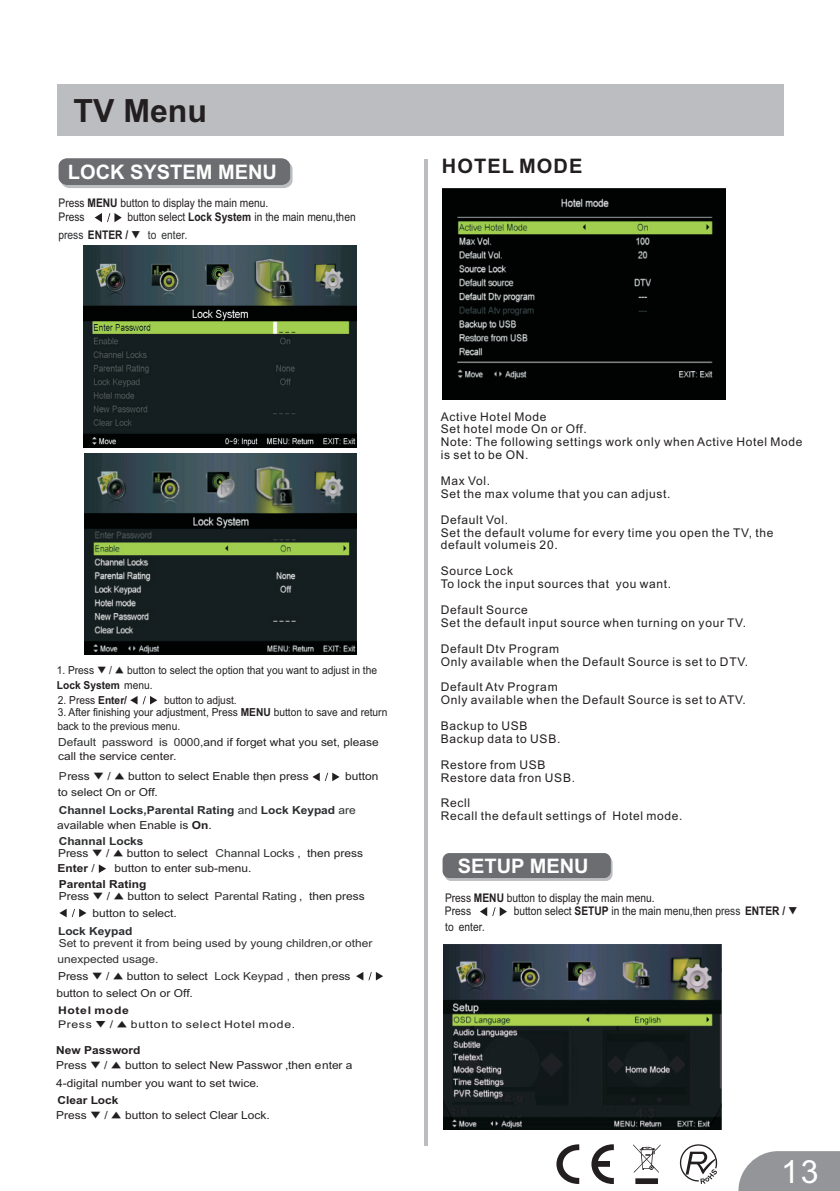
<style>
.page{position:relative;width:840px;height:1191px;background:#fff}
.page>*{position:absolute;margin:0;border:0;box-sizing:border-box;transform-origin:0 0}
.t1{font:700 32px "Arial";color:#231f20}
.t2{font:32px "Arial";color:#fff}
.t3{font:700 20px "Arial";color:#fff}
.t4{font:700 20px "Arial";letter-spacing:.055em;color:#231f20}
.t5{font:12px/12.8px "Arial";letter-spacing:.055em;color:#231f20}
.t6{font:12px/13.4px "Arial";color:#231f20;scale:.86 1}
.t7{font:12px "Arial";letter-spacing:.055em;color:#231f20;scale:.86 1}
.t8{font:700 12px "Arial";color:#231f20;scale:.86 1}
.t9{font:12px "Arial";color:#2c2e30;scale:.86 1}
.t10{font:11px/15.8px "Arial";color:#231f20;scale:1.08 1}
.t11{font:11px/14.4px "Arial";color:#231f20;scale:.92 1}
.t12{font:11px/12.4px "Arial";color:#2c2e30;scale:1.08 1}
.t13{font:700 11px/17.4px "Arial";color:#2c2e30;scale:1.08 1}
.t14{font:700 11px "Arial";color:#231f20;scale:1.08 1}
.t15{font:10.6px/13.6px "Arial";letter-spacing:.055em;color:#231f20;scale:1.15 1}
.s1{font-weight:700}
.s2{font-weight:400}
.s3{font-weight:400;color:#2c2e30}
.s4{font-family:"Gulim";font-weight:400}
.s5{font-family:"Sim Sun"}
.s6{font-family:"Gulim"}
.s7{color:#2c2e30}
.s8{font-weight:400;color:#231f20}
.s9{font-weight:700;color:#2c2e30}
</style>
<div class="page">
<div style="left:57px;top:85px;width:725px;height:51px;background:#bcbdc0"></div>
<svg style="left:738px;top:1151px;width:101px;height:40px;background:#9d9ea1"></svg>
<hr style="left:424px;top:159px;width:3px;height:986px;background:#bcbdc0">
<svg style="left:58px;top:158px;width:234px;height:30px;background:#77787b"></svg>
<svg style="left:95px;top:213px;width:27px;height:9px"></svg>
<svg style="left:130px;top:696px;width:27px;height:8px"></svg>
<svg style="left:312px;top:772px;width:27px;height:9px"></svg>
<svg style="left:99px;top:864px;width:7px;height:9px"></svg>
<svg style="left:59px;top:908px;width:27px;height:9px"></svg>
<svg style="left:356px;top:972px;width:27px;height:8px"></svg>
<img style="left:84px;top:245px;width:272px;height:202px">
<img style="left:84px;top:454px;width:272px;height:200px">
<svg style="left:633px;top:1144px;width:27px;height:40px"></svg>
<svg style="left:679px;top:1144px;width:39px;height:40px"></svg>
<svg style="left:556px;top:1144px;width:23px;height:40px"></svg>
<svg style="left:591px;top:1144px;width:22px;height:40px"></svg>
<img style="left:443px;top:944px;width:278px;height:185px">
<img style="left:451px;top:1087px;width:84px;height:27px">
<div style="left:444px;top:856px;width:168px;height:25px;background:#bcbdc0;border-radius:7px"></div>
<div style="left:442px;top:853px;width:168px;height:25px;background:#6c6d70;border-radius:7px"></div>
<svg style="left:480px;top:907px;width:26px;height:9px"></svg>
<img style="left:442px;top:188px;width:283px;height:212px">
<p class="t1" style="left:73px;top:98px;width:135px">TV Menu</p>
<p class="t3" style="left:68px;top:164px;width:210px">LOCK SYSTEM MENU</p>
<p class="t6" style="left:59px;top:198px;width:245px">Press <span class="s1">MENU</span> button to display the main menu.</p>
<p class="t8" style="left:58px;top:230px;width:97px"><span class="s2">p</span><span class="s3">ress</span> ENTER / <span class="s4">▼</span></p>
<p class="t9" style="left:148px;top:230px;width:50px">to enter<span class="s5">.</span></p>
<p class="t7" style="left:59px;top:212px;width:32px">Press</p>
<p class="t6" style="left:127px;top:211px;width:267px">button select <span class="s1">Lock System</span> in the main menu,then</p>
<p class="t4" style="left:441px;top:158px;width:142px">HOTEL MODE</p>
<p class="t11" style="left:57px;top:664px;width:349px">1. Press <span class="s6">▼</span> / <span class="s6">▲</span> button to select the option that you want to adjust in the<br><span class="s1">Lock System</span> menu.</p>
<p class="t11" style="left:58px;top:694px;width:77px">2. Press <span class="s1">Enter/</span></p>
<p class="t11" style="left:164px;top:694px;width:80px">button to adjust.</p>
<p class="t11" style="left:57px;top:706px;width:360px">3. After finishing your adjustment, Press <span class="s1">MENU</span> button to save and return back to the previous menu.<br><span class="s7">Default password is 0000,</span>and if forget what you set, please call the service center.</p>
<p class="t10" style="left:59px;top:769px;width:233px"><span class="s7">P</span>ress <span class="s6">▼</span> / <span class="s6">▲</span> button to select Enable th<span class="s7">,</span>en press</p>
<p class="t10" style="left:345px;top:769px;width:32px">button</p>
<p class="t13" style="left:58px;top:784px;width:277px"><span class="s8">to select On or Off.<br></span>Channel Locks,Parental Rating <span class="s2">and</span> Lock Keypad <span class="s2">are</span></p>
<p class="t10" style="left:57px;top:818px;width:144px">available when Enable is <span class="s1">On</span>.<br><span class="s9">Channal Locks</span></p>
<p class="t10" style="left:58px;top:846px;width:284px;line-height:15.2px">Press <span class="s6">▼</span> / <span class="s6">▲</span> button to select <span class="s7">Channal Locks</span> , then press<br><span class="s1">Enter</span> /</p>
<p class="t10" style="left:115px;top:861px;width:128px">button to enter sub-menu.</p>
<p class="t10" style="left:59px;top:878px;width:285px;line-height:12.4px"><span class="s1">Parental Rating<br></span>Press <span class="s6">▼</span> / <span class="s6">▲</span> button to select <span class="s7">Parental Rating</span> , then press</p>
<p class="t10" style="left:93px;top:906px;width:79px">button to select.</p>
<p class="t12" style="left:58px;top:926px;width:292px"><span class="s1">Lock Keypad<br></span>Set to prevent it from being used by young children,or other</p>
<p class="t10" style="left:58px;top:952px;width:273px"><span class="s7">unexpected usage.<br></span>Press <span class="s6">▼</span> / <span class="s6">▲</span> button to select <span class="s7">Lock Keypad ,</span> then press</p>
<p class="t10" style="left:56px;top:986px;width:128px">button to select On or Off.</p>
<p class="t15" style="left:58px;top:1004px;width:207px"><span class="s1">Hotel mode<br></span>Press <span class="s6">▼</span> / <span class="s6">▲</span> button to select Hotel mode.</p>
<p class="t10" style="left:56px;top:1043px;width:276px"><span class="s1">New Password<br></span>Press <span class="s6">▼</span> / <span class="s6">▲</span> button to select New Passwor ,then enter a</p>
<p class="t10" style="left:56px;top:1076px;width:189px">4-digital number you want to set twice.</p>
<p class="t14" style="left:57px;top:1096px;width:58px">Clear Lock</p>
<p class="t10" style="left:56px;top:1107px;width:199px">Press <span class="s6">▼</span> / <span class="s6">▲</span> button to select Clear Lock.</p>
<p class="t5" style="left:440px;top:411px;width:363px">Active Hotel Mode<br>Set hotel mode On or Off.<br>Note: The following settings work only when Active Hotel Mode is set to be ON.</p>
<p class="t5" style="left:440px;top:475px;width:231px">Max Vol.<br>Set the max volume that you can adjust.</p>
<p class="t5" style="left:440px;top:514px;width:334px">Default Vol.<br>Set the default volume for every time you open the TV, the default volumeis 20.</p>
<p class="t5" style="left:440px;top:566px;width:232px">Source Lock<br>To lock the input sources that you want.</p>
<p class="t5" style="left:440px;top:604px;width:306px">Default Source<br>Set the default input source when turning on your TV.</p>
<p class="t5" style="left:440px;top:643px;width:309px">Default Dtv Program<br>Only available when the Default Source is set to DTV.</p>
<p class="t5" style="left:440px;top:682px;width:306px">Default Atv Program<br>Only available when the Default Source is set to ATV.</p>
<p class="t5" style="left:440px;top:720px;width:121px">Backup to USB<br>Backup data to USB.</p>
<p class="t5" style="left:440px;top:759px;width:136px">Restore from USB<br>Restore data fron USB.</p>
<p class="t5" style="left:440px;top:798px;width:243px">Recll<br>Recall the default settings of Hotel mode.</p>
<p class="t3" style="left:457px;top:858px;width:132px">SETUP MENU</p>
<p class="t6" style="left:513px;top:892px;width:331px;text-indent:-69px">Press <span class="s1">MENU</span> button to display the main menu.<br>button select <span class="s1">SETUP</span> in the main menu,then p<span class="s7">ress</span> <span class="s1">ENTER /</span> <span class="s6">▼</span></p>
<p class="t7" style="left:445px;top:922px;width:50px">to enter<span class="s5">.</span></p>
<p class="t7" style="left:444px;top:906px;width:32px">Press</p>
<p class="t2" style="left:780px;top:1159px;width:39px">13</p>
</div>
